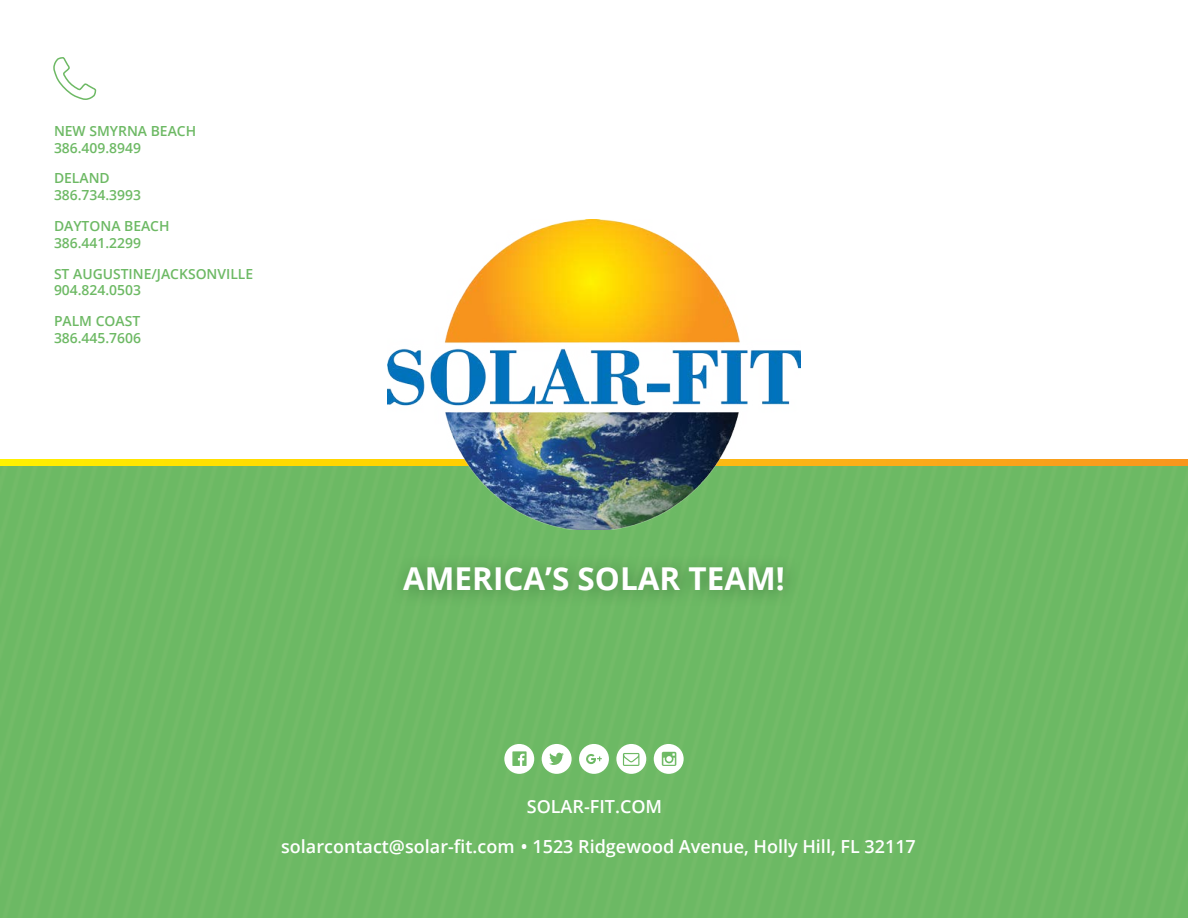
<style>
.page{position:relative;width:1188px;height:918px;background:#fff}
.page>*{position:absolute;margin:0;border:0;box-sizing:border-box;transform-origin:0 0}
.t1{font:700 31.5px "Open Sans";color:#fff}
.t2{font:600 18px "Open Sans";color:#fff}
.t3{font:600 13.95px/16.6px "Open Sans";color:#6db964}
</style>
<div class="page">
<div style="left:0;top:459px;width:1188px;height:459px;background:#6db964"></div>
<svg style="left:53px;top:57px;width:44px;height:43px"></svg>
<svg style="left:0;top:459px;width:1188px;height:7px;background:#fcc20c"></svg>
<img style="left:387px;top:220px;width:414px;height:310px">
<svg style="left:579px;top:744px;width:30px;height:30px"></svg>
<svg style="left:504px;top:744px;width:30px;height:30px"></svg>
<svg style="left:542px;top:744px;width:30px;height:30px"></svg>
<svg style="left:654px;top:744px;width:30px;height:30px"></svg>
<svg style="left:616px;top:744px;width:30px;height:30px"></svg>
<div style="left:391px;top:554px;width:411px;height:55px;background:#235327;opacity:.5"></div>
<p class="t3" style="left:54px;top:122px;width:144px">NEW SMYRNA BEACH<br>386.409.8949</p>
<p class="t3" style="left:54px;top:170px;width:89px">DELAND<br>386.734.3993</p>
<p class="t3" style="left:54px;top:217px;width:117px">DAYTONA BEACH<br>386.441.2299</p>
<p class="t3" style="left:54px;top:265px;width:201px">ST AUGUSTINE/JACKSONVILLE<br>904.824.0503</p>
<p class="t3" style="left:54px;top:313px;width:89px">PALM COAST<br>386.445.7606</p>
<h1 class="t1" style="left:403px;top:556px;width:383px">AMERICA’S SOLAR TEAM!</h1>
<p class="t2" style="left:527px;top:794px;width:137px">SOLAR-FIT.COM</p>
<p class="t2" style="left:281px;top:834px;width:636px">solarcontact@solar-fit.com • 1523 Ridgewood Avenue, Holly Hill, FL 32117</p>
</div>
